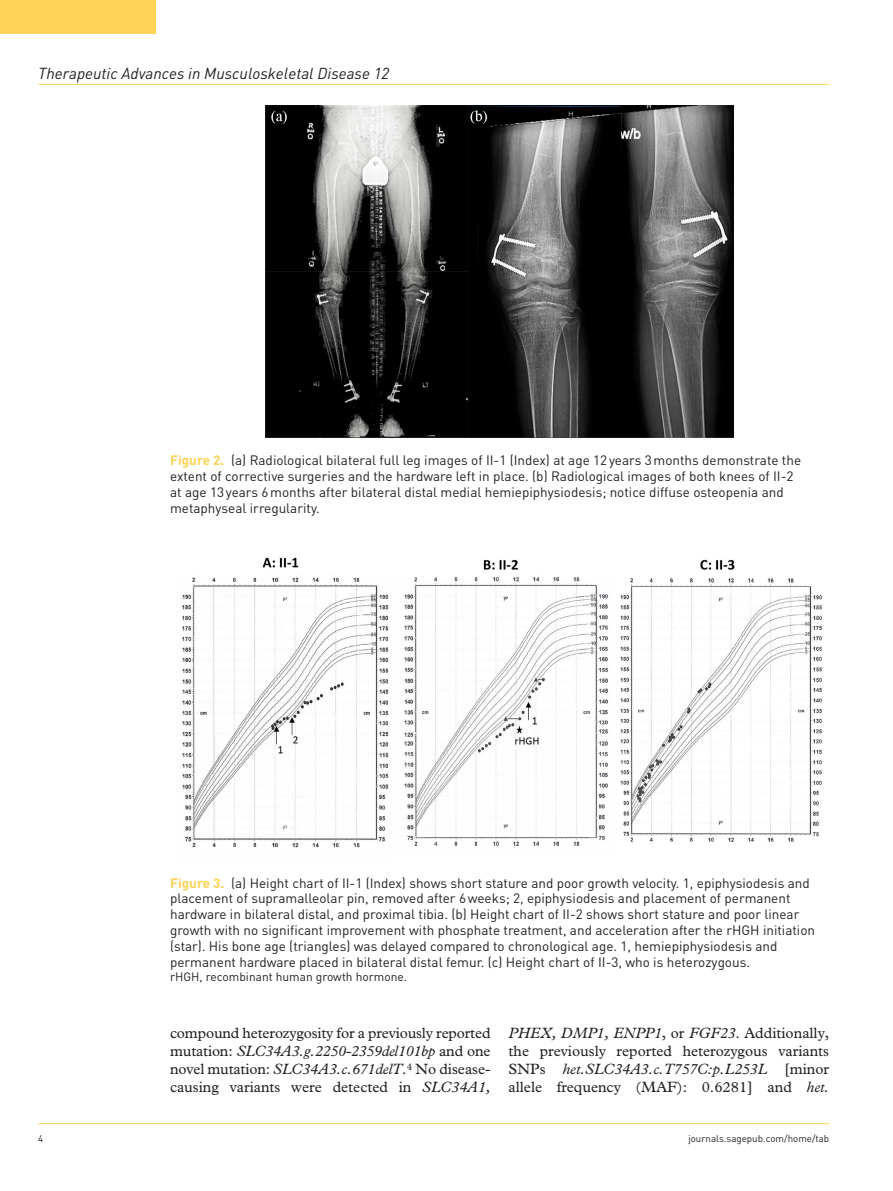
<style>
.page{position:relative;width:893px;height:1191px;background:#fff}
.page>*{position:absolute;margin:0;border:0;box-sizing:border-box;transform-origin:0 0}
.t1{font:italic 15.75px "DIN";color:#231f20}
.t2{font:15px/18px "Plantin Std";color:#231f20;text-align:justify}
.t3{font:13.5px/15.8px "DIN";color:#231f20}
.t4{font:12px "DIN";color:#231f20}
.t5{font:9.75px "DIN";color:#231f20}
.s1{font-weight:700;color:#fed356}
.s2{font-style:italic}
</style>
<div class="page">
<hr style="left:38px;top:84px;width:791px;height:1px;background:#fed356">
<hr style="left:38px;top:1123px;width:791px;height:1px;background:#fed356">
<div style="left:0;top:0;width:155px;height:34px;background:#fed356"></div>
<img style="left:266px;top:106px;width:468px;height:332px">
<img style="left:182px;top:557px;width:640px;height:291px">
<p class="t1" style="left:38px;top:63px;width:353px">Therapeutic Advances in Musculoskeletal Disease 12</p>
<p class="t3" style="left:170px;top:452px;width:633px"><span class="s1">Figure 2.</span> (a) Radiological bilateral full leg images of II-1 (Index) at age 12years 3months demonstrate the extent of corrective surgeries and the hardware left in place. (b) Radiological images of both knees of II-2 at age 13years 6months after bilateral distal medial hemiepiphysiodesis; notice diffuse osteopenia and metaphyseal irregularity.</p>
<p class="t3" style="left:170px;top:874px;width:646px"><span class="s1">Figure 3.</span> (a) Height chart of II-1 (Index) shows short stature and poor growth velocity. 1, epiphysiodesis and placement of supramalleolar pin, removed after 6weeks; 2, epiphysiodesis and placement of permanent hardware in bilateral distal, and proximal tibia. (b) Height chart of II-2 shows short stature and poor linear growth with no significant improvement with phosphate treatment, and acceleration after the rHGH initiation (star). His bone age (triangles) was delayed compared to chronological age. 1, hemiepiphysiodesis and permanent hardware placed in bilateral distal femur. (c) Height chart of II-3, who is heterozygous.</p>
<p class="t4" style="left:170px;top:969px;width:239px">rHGH, recombinant human growth hormone.</p>
<p class="t2" style="left:170px;top:1024px;width:322px">compound heterozygosity for a previously reported mutation: <span class="s2">SLC34A3.g.2250-2359del101bp</span> and one novel mutation: <span class="s2">SLC34A3.c.671delT</span>.<sup>4</sup> No disease&shy;causing variants were detected in <span class="s2">SLC34A1,</span></p>
<p class="t2" style="left:509px;top:1024px;width:322px"><span class="s2">PHEX, DMP1, ENPP1</span>, or <span class="s2">FGF23</span>. Additionally, the previously reported heterozygous variants SNPs <span class="s2">het.SLC34A3.c.T757C:p.L253L</span> [minor allele frequency (MAF): 0.6281] and <span class="s2">het.</span></p>
<p class="t5" style="left:38px;top:1132px;width:7px">4</p>
<p class="t5" style="left:688px;top:1132px;width:142px">journals.sagepub.com/home/tab</p>
</div>
